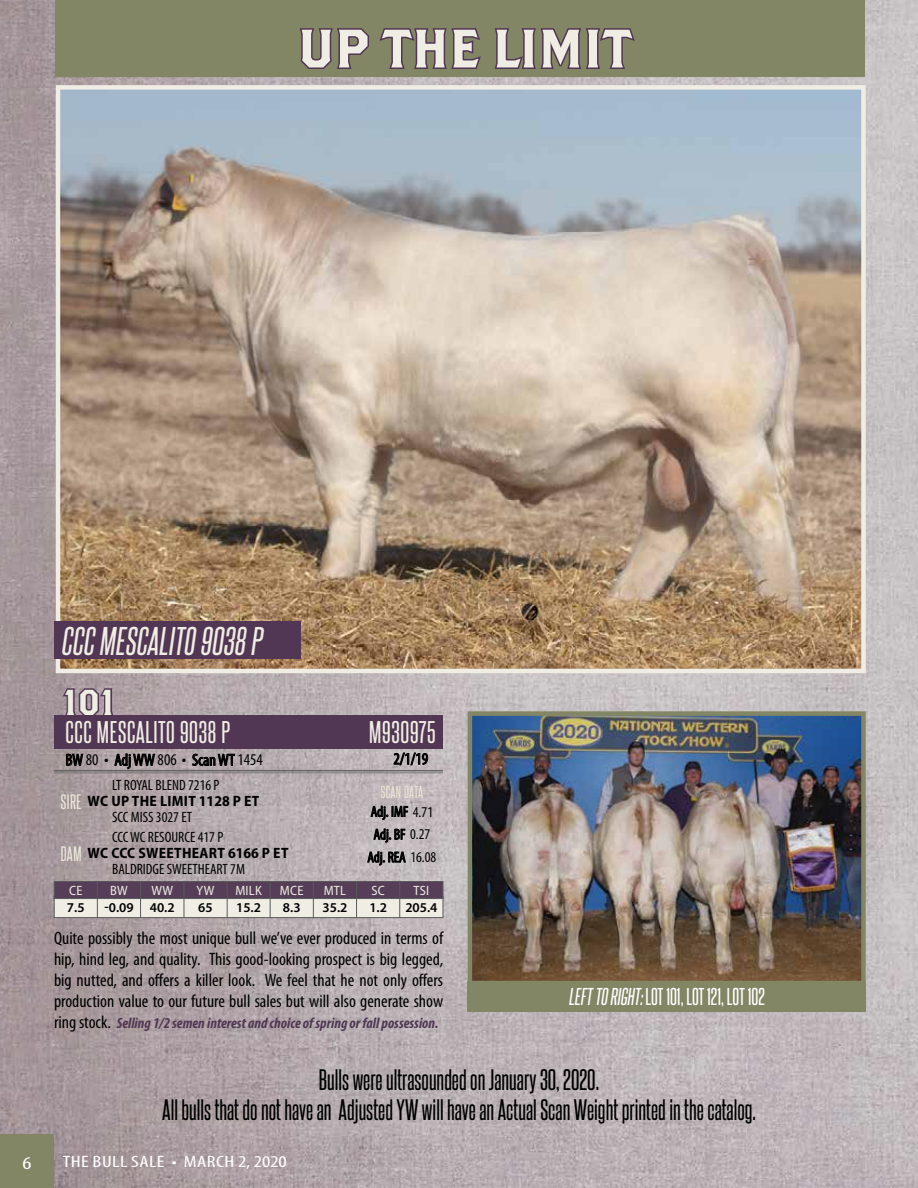
<style>
.page{position:relative;width:918px;height:1188px;background:#fff}
.page>*{position:absolute;margin:0;border:0;box-sizing:border-box;transform-origin:0 0}
.t1{font:54px "Brothers OT";color:#efede4}
.t2{font:36px "Brothers OT";color:#efede4}
.t3{font:34.5px "Steelfish Rg";color:#f0ede4}
.t4{font:27px "Steelfish Rg";letter-spacing:.025em;color:#f0ede4}
.t5{font:25.5px/30.6px "Steelfish Rg";color:#000;text-align:center}
.t6{font:21px "Steelfish Rg";color:#fff}
.t7{font:condensed 18px/21px "Myriad Pro";color:#000;text-align:justify}
.t8{font:condensed 18px "Myriad Pro";color:#fff;scale:1.3 1}
.t9{font:condensed 16.5px "Myriad Pro";color:#000}
.t10{font:condensed 16.5px "Myriad Pro";letter-spacing:.02em;color:#fff;scale:1.3 1}
.t11{font:condensed 15px/32.1px "Myriad Pro";color:#000}
.t12{font:italic 700 condensed 15px "Myriad Pro";color:#513753}
.t13{font:700 semi-condensed 15px "Myriad Pro";letter-spacing:.02em;color:#000}
.t14{font:15px "Steelfish Rg";letter-spacing:.015em;color:#e9e4d4}
.t15{font:600 13.5px "Myriad Pro";color:#000}
.t16{font:semi-condensed 13.5px "Myriad Pro";letter-spacing:.02em;color:#efede4}
.s1{font-size:18px}
.s2{font-family:"Steelfish Rg";font-weight:400;font-stretch:normal;font-size:18px;color:#ece8db}
.s3{font-weight:400;font-style:normal;font-size:18px;color:#000}
.s4{font-style:italic}
</style>
<div class="page">
<img style="left:0;top:0;width:918px;height:1188px">
<div style="left:0;top:1134px;width:54px;height:54px;background:#828665"></div>
<div style="left:56px;top:0;width:810px;height:76px;background:#828665"></div>
<svg style="left:299px;top:28px;width:182px;height:41px"></svg>
<svg style="left:494px;top:28px;width:141px;height:41px"></svg>
<img style="left:61px;top:90px;width:800px;height:578px">
<div style="left:56px;top:85px;width:810px;height:588px;border:4px solid #f0ede4"></div>
<div style="left:54px;top:621px;width:247px;height:38px;background:#513753"></div>
<div style="left:468px;top:981px;width:398px;height:31px;background:#828665"></div>
<img style="left:473px;top:716px;width:388px;height:264px">
<div style="left:468px;top:711px;width:398px;height:274px;border:4px solid #828665"></div>
<div style="left:54px;top:715px;width:389px;height:34px;background:#513753"></div>
<svg style="left:60px;top:687px;width:55px;height:28px"></svg>
<svg style="left:66px;top:749px;width:17px;height:25px"></svg>
<svg style="left:114px;top:749px;width:41px;height:25px"></svg>
<svg style="left:192px;top:749px;width:43px;height:25px"></svg>
<svg style="left:393px;top:753px;width:35px;height:13px"></svg>
<hr style="left:54px;top:770px;width:389px;height:1px;background:#58595b">
<hr style="left:54px;top:772px;width:389px;height:1px;background:#717372">
<div style="left:54px;top:896px;width:389px;height:22px;background:#efede4;border:1px solid #58595b"></div>
<div style="left:54px;top:881px;width:389px;height:18px;background:#573e58;border:1px solid #58595b"></div>
<hr style="left:97px;top:881px;width:1px;height:37px;background:#58595b">
<hr style="left:140px;top:881px;width:1px;height:37px;background:#58595b">
<hr style="left:184px;top:881px;width:1px;height:37px;background:#58595b">
<hr style="left:227px;top:881px;width:1px;height:37px;background:#58595b">
<hr style="left:270px;top:881px;width:1px;height:37px;background:#58595b">
<hr style="left:313px;top:881px;width:1px;height:37px;background:#58595b">
<hr style="left:356px;top:881px;width:1px;height:37px;background:#58595b">
<hr style="left:400px;top:881px;width:1px;height:37px;background:#58595b">
<svg style="left:367px;top:792px;width:41px;height:74px"></svg>
<h1 class="t1" style="left:298px;top:24px;width:336px">UP THE LIMIT</h1>
<h3 class="t3" style="left:61px;top:619px;width:208px">CCC MESCALITO 9038 P</h3>
<h2 class="t2" style="left:64px;top:686px;width:52px">101</h2>
<p class="t9" style="left:66px;top:750px;width:199px">BW 80 <span class="s1">•</span> Adj WW 806 <span class="s1">•</span> Scan WT 1454</p>
<p class="t9" style="left:393px;top:749px;width:36px">2/1/19</p>
<p class="t11" style="left:112px;top:768px;width:109px">LT ROYAL BLEND 7216 P<br>SCC MISS 3027 ET</p>
<h3 class="t4" style="left:66px;top:715px;width:166px">CCC MESCALITO 9038 P</h3>
<h3 class="t4" style="left:369px;top:715px;width:68px">M930975</h3>
<p class="t14" style="left:381px;top:783px;width:44px">SCAN DATA</p>
<p class="t13" style="left:61px;top:791px;width:200px"><span class="s2">SIRE</span> WC UP THE LIMIT 1128 P ET</p>
<p class="t11" style="left:112px;top:821px;width:134px">CCC WC RESOURCE 417 P<br>BALDRIDGE SWEETHEART 7M</p>
<p class="t11" style="left:367px;top:800px;width:70px;line-height:22.8px;text-align:center">Adj. IMF 4.71<br>Adj. BF 0.27<br>Adj. REA 16.08</p>
<p class="t13" style="left:61px;top:843px;width:229px"><span class="s2">DAM</span> WC CCC SWEETHEART 6166 P ET</p>
<p class="t16" style="left:69px;top:882px;width:15px">CE</p>
<p class="t16" style="left:110px;top:882px;width:19px">BW</p>
<p class="t16" style="left:151px;top:882px;width:23px">WW</p>
<p class="t16" style="left:196px;top:882px;width:19px">YW</p>
<p class="t16" style="left:235px;top:882px;width:28px">MILK</p>
<p class="t16" style="left:280px;top:882px;width:25px">MCE</p>
<p class="t16" style="left:324px;top:882px;width:24px">MTL</p>
<p class="t16" style="left:372px;top:882px;width:15px">SC</p>
<p class="t16" style="left:414px;top:882px;width:17px">TSI</p>
<p class="t15" style="left:67px;top:899px;width:19px">7.5</p>
<p class="t15" style="left:104px;top:899px;width:72px">-0.09 40.2</p>
<p class="t15" style="left:198px;top:899px;width:16px">65</p>
<p class="t15" style="left:236px;top:899px;width:26px">15.2</p>
<p class="t15" style="left:283px;top:899px;width:19px">8.3</p>
<p class="t15" style="left:323px;top:899px;width:26px">35.2</p>
<p class="t15" style="left:369px;top:899px;width:19px">1.2</p>
<p class="t15" style="left:405px;top:899px;width:34px">205.4</p>
<p class="t7" style="left:54px;top:928px;width:391px">Quite possibly the most unique bull we’ve ever produced in terms of hip, hind leg, and quality. This good-looking prospect is big legged, big nutted, and offers a killer look. We feel that he not only offers production value to our future bull sales but will also generate show</p>
<p class="t12" style="left:54px;top:1014px;width:386px"><span class="s3">ring stock.</span> Selling 1/2 semen interest and choice of spring or fall possession.</p>
<p class="t6" style="left:569px;top:984px;width:198px"><span class="s4">LEFT TO RIGHT:</span> LOT 101, LOT 121, LOT 102</p>
<h3 class="t5" style="left:162px;top:1063px;width:595px">Bulls were ultrasounded on January 30, 2020.<br>All bulls that do not have an Adjusted YW will have an Actual Scan Weight printed in the catalog.</h3>
<p class="t8" style="left:22px;top:1152px;width:8px">6</p>
<p class="t10" style="left:63px;top:1152px;width:174px">THE BULL SALE • MARCH 2, 2020</p>
</div>
